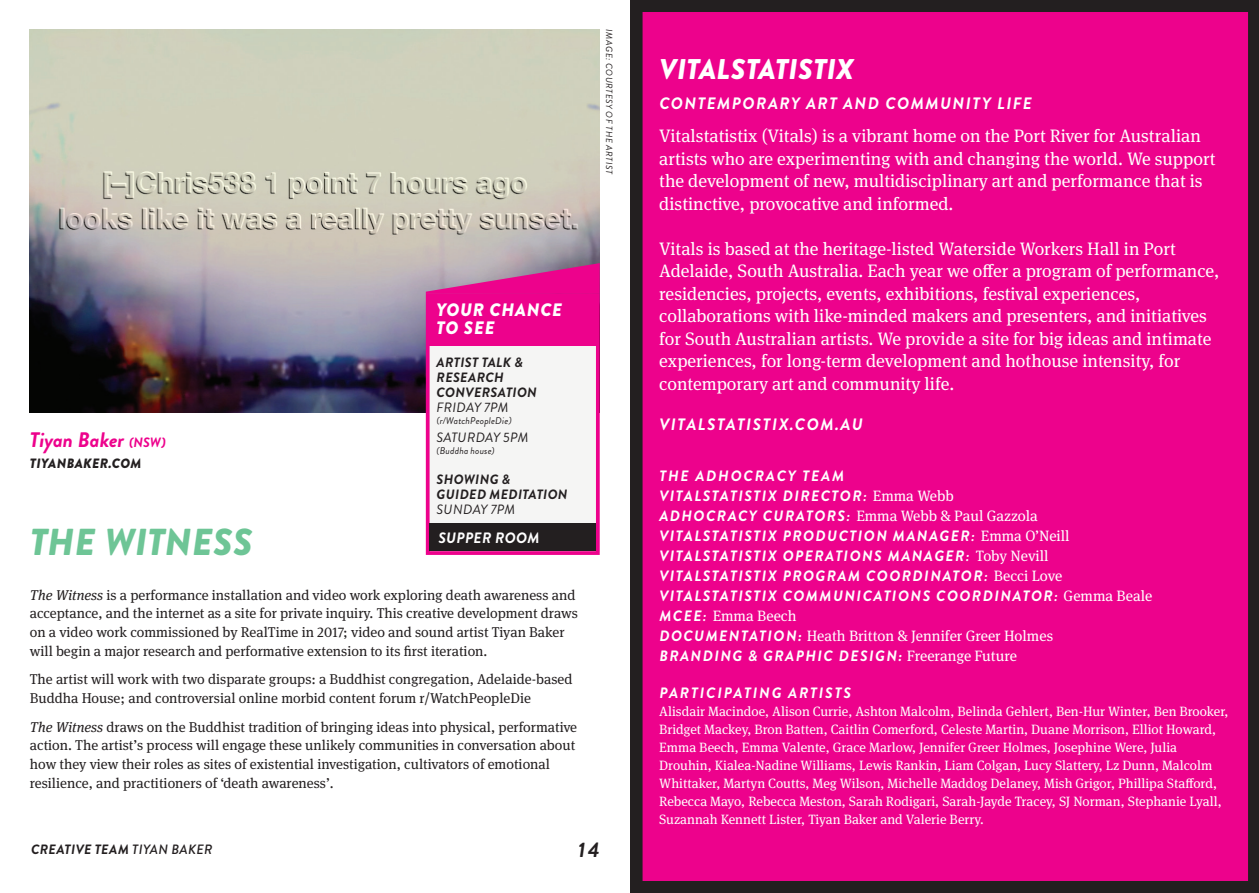
<style>
.page{position:relative;width:1259px;height:893px;background:#fff}
.page>*{position:absolute;margin:0;border:0;box-sizing:border-box;transform-origin:0 0}
.t1{font:italic 900 37.5px "Brandon Grotesque";letter-spacing:.01em;color:#6ec596}
.t2{font:italic 900 28.5px "Brandon Grotesque";letter-spacing:.005em;color:#fff}
.t3{font:italic 700 21px "Brandon Grotesque";letter-spacing:-.005em;color:#ed028c}
.t4{font:italic 700 21px "Brandon Grotesque";color:#231f20}
.t5{font:18px/22.5px "Meta Serif OT";color:#fff}
.t6{font:italic 900 18px/18px "Brandon Grotesque";letter-spacing:.045em;color:#fff}
.t7{font:italic 700 16.5px "Brandon Grotesque";letter-spacing:.09em;color:#fff}
.t8{font:italic 700 15px/20px "Brandon Grotesque";letter-spacing:.095em;color:#fff}
.t9{font:15px/20px "Meta Serif OT";color:#fff}
.t10{font:italic 700 15px "Brandon Grotesque";letter-spacing:.12em;color:#fff}
.t11{font:italic 700 15px "Brandon Grotesque";letter-spacing:.02em;color:#fff}
.t12{font:14.25px/18.8px "Meta Serif OT";color:#231f20}
.t13{font:13.5px/18px "Meta Serif OT";color:#fff}
.t14{font:italic 700 13.5px/15px "Brandon Grotesque";letter-spacing:.025em;color:#231f20}
.t15{font:italic 13.5px "Brandon Grotesque";letter-spacing:.015em;color:#231f20}
.t16{font:italic 900 13.5px "Brandon Grotesque";letter-spacing:.025em;color:#231f20}
.t17{font:italic 9.75px "Brandon Grotesque";letter-spacing:.02em;color:#231f20}
.t18{font:italic 9px "Brandon Grotesque";letter-spacing:.07em;color:#231f20}
.s1{font-size:13.5px}
.s2{font-style:italic}
.s3{font-weight:500}
.s4{font-family:"Meta Serif OT";font-weight:400;font-style:normal}
.s5{font-family:"Brandon Grotesque";font-weight:700;font-style:italic}
.s6{font-family:"Brandon Grotesque";font-weight:900;font-style:italic}
.s7{font-weight:900}
</style>
<div class="page">
<img style="left:30px;top:30px;width:570px;height:382px">
<div style="left:426px;top:294px;width:174px;height:261px;background:#f5f5f4;border:4px solid #ed028c"></div>
<div style="left:429px;top:523px;width:167px;height:28px;background:#231f20"></div>
<div style="left:428px;top:294px;width:170px;height:52px;background:#ed028c"></div>
<div style="left:630px;top:0;width:629px;height:893px;background:#ed028c"></div>
<svg style="left:426px;top:263px;width:174px;height:31px;background:#ce4c9b"></svg>
<p class="t18" style="left:615px;top:29px;width:147px;rotate:90deg">IMAGE: COURTESY OF THE ARTIST</p>
<h3 class="t3" style="left:30px;top:425px;width:137px">Tiyan Baker <span class="s1">(NSW)</span></h3>
<p class="t16" style="left:30px;top:454px;width:113px">TIYANBAKER.COM</p>
<h1 class="t1" style="left:30px;top:515px;width:224px">THE WITNESS</h1>
<p class="t6" style="left:436px;top:300px;width:127px">YOUR CHANCE<br>TO SEE</p>
<p class="t14" style="left:436px;top:355px;width:102px">ARTIST TALK &amp;<br>RESEARCH<br>CONVERSATION</p>
<p class="t15" style="left:436px;top:398px;width:73px">FRIDAY 7PM</p>
<p class="t17" style="left:436px;top:414px;width:76px">(r/WatchPeopleDie)</p>
<p class="t15" style="left:436px;top:428px;width:94px">SATURDAY 5PM</p>
<p class="t17" style="left:436px;top:444px;width:60px">(Buddha house)</p>
<p class="t14" style="left:436px;top:472px;width:132px">SHOWING &amp;<br>GUIDED MEDITATION</p>
<p class="t15" style="left:436px;top:500px;width:80px">SUNDAY 7PM</p>
<p class="t11" style="left:438px;top:527px;width:103px">SUPPER ROOM</p>
<p class="t12" style="left:30px;top:585px;width:550px"><span class="s2">The Witness</span> is a performance installation and video work exploring death awareness and acceptance, and the internet as a site for private inquiry. This creative development draws on a video work commissioned by RealTime in 2017; video and sound artist Tiyan Baker will begin a major research and performative extension to its first iteration.</p>
<p class="t12" style="left:30px;top:670px;width:544px">The artist will work with two disparate groups: a Buddhist congregation, Adelaide-based<br>Buddha House; and controversial online morbid content forum r/WatchPeopleDie</p>
<p class="t12" style="left:30px;top:717px;width:549px"><span class="s2">The Witness</span> draws on the Buddhist tradition of bringing ideas into physical, performative action. The artist’s process will engage these unlikely communities in conversation about how they view their roles as sites of existential investigation, cultivators of emotional resilience, and practitioners of ‘death awareness’.</p>
<p class="t14" style="left:31px;top:842px;width:183px">CREATIVE TEAM <span class="s3">TIYAN BAKER</span></p>
<h3 class="t4" style="left:578px;top:835px;width:23px">14</h3>
<h2 class="t2" style="left:659px;top:49px;width:196px">VITALSTATISTIX</h2>
<p class="t7" style="left:659px;top:92px;width:374px">CONTEMPORARY ART AND COMMUNITY LIFE</p>
<p class="t5" style="left:659px;top:125px;width:557px">Vitalstatistix (Vitals) is a vibrant home on the Port River for Australian artists who are experimenting with and changing the world. We support the development of new, multidisciplinary art and performance that is distinctive, provocative and informed.</p>
<p class="t5" style="left:659px;top:237px;width:562px">Vitals is based at the heritage-listed Waterside Workers Hall in Port Adelaide, South Australia. Each year we offer a program of performance, residencies, projects, events, exhibitions, festival experiences, collaborations with like-minded makers and presenters, and initiatives for South Australian artists. We provide a site for big ideas and intimate experiences, for long-term development and hothouse intensity, for contemporary art and community life.</p>
<p class="t7" style="left:659px;top:413px;width:205px">VITALSTATISTIX.COM.AU</p>
<p class="t8" style="left:659px;top:466px;width:296px">THE ADHOCRACY TEAM<br>VITALSTATISTIX DIRECTOR: <span class="s4">Emma Webb</span></p>
<p class="t9" style="left:659px;top:506px;width:380px"><span class="s5">ADHOCRACY CURATORS:</span> Emma Webb &amp; Paul Gazzola</p>
<p class="t8" style="left:659px;top:526px;width:495px">VITALSTATISTIX PRODUCTION MANAGER: <span class="s4">Emma O’Neill </span>VITALSTATISTIX OPERATIONS MANAGER: <span class="s4">Toby Nevill </span>VITALSTATISTIX PROGRAM COORDINATOR: <span class="s4">Becci Love </span>VITALSTATISTIX COMMUNICATIONS COORDINATOR: <span class="s4">Gemma Beale</span></p>
<p class="t9" style="left:659px;top:606px;width:395px"><span class="s5">MCEE:</span> Emma Beech<br><span class="s5">DOCUMENTATION</span><span class="s6">:</span> Heath Britton &amp; Jennifer Greer Holmes</p>
<p class="t8" style="left:659px;top:646px;width:359px">BRANDING &amp; GRAPHIC DESIGN<span class="s7">:</span> <span class="s4">Freerange Future</span></p>
<p class="t10" style="left:659px;top:682px;width:193px">PARTICIPATING ARTISTS</p>
<p class="t13" style="left:659px;top:702px;width:571px">Alisdair Macindoe, Alison Currie, Ashton Malcolm, Belinda Gehlert, Ben-Hur Winter, Ben Brooker, Bridget Mackey, Bron Batten, Caitlin Comerford, Celeste Martin, Duane Morrison, Elliot Howard, Emma Beech, Emma Valente, Grace Marlow, Jennifer Greer Holmes, Josephine Were, Julia Drouhin, Kialea-Nadine Williams, Lewis Rankin, Liam Colgan, Lucy Slattery, Lz Dunn, Malcolm Whittaker, Martyn Coutts, Meg Wilson, Michelle Maddog Delaney, Mish Grigor, Phillipa Stafford, Rebecca Mayo, Rebecca Meston, Sarah Rodigari, Sarah-Jayde Tracey, SJ Norman, Stephanie Lyall, Suzannah Kennett Lister, Tiyan Baker and Valerie Berry.</p>
</div>
